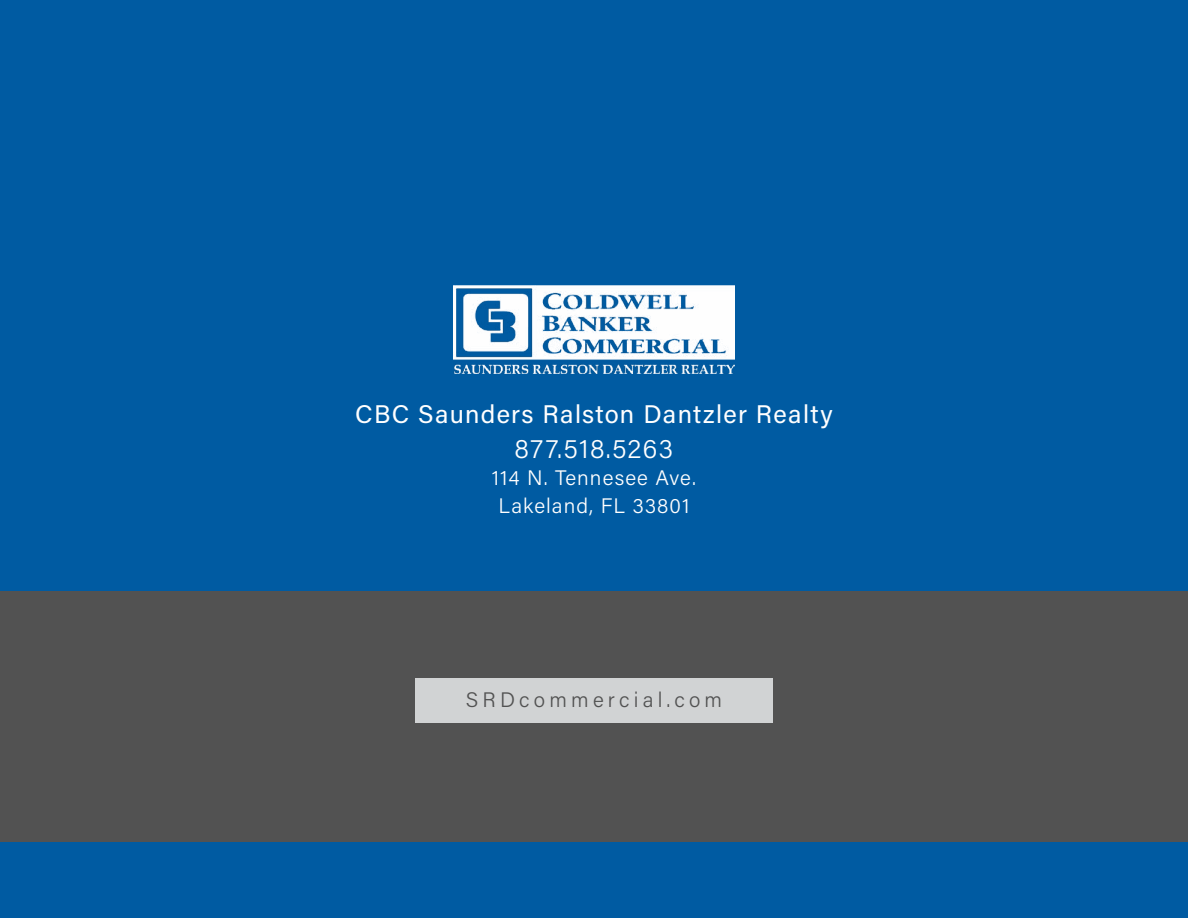
<style>
.page{position:relative;width:1188px;height:918px;background:#005ba2}
.page>*{position:absolute;margin:0;border:0;box-sizing:border-box;transform-origin:0 0}
.t1{font:300 27px "Acumin Pro";letter-spacing:.05em;color:#fff}
.t2{font:25.5px "Acumin Pro";letter-spacing:.05em;color:#fff}
.t3{font:300 21px/27.8px "Acumin Pro";letter-spacing:.05em;color:#fff;text-align:center}
.t4{font:300 21px "Acumin Pro";letter-spacing:.2em;color:#525252}
</style>
<div class="page">
<div style="left:0;top:591px;width:1188px;height:251px;background:#525252"></div>
<div style="left:415px;top:679px;width:358px;height:44px;background:#d1d3d4"></div>
<img style="left:453px;top:285px;width:282px;height:88px">
<p class="t2" style="left:355px;top:396px;width:479px">CBC Saunders Ralston Dantzler Realty</p>
<p class="t1" style="left:515px;top:430px;width:160px">877.518.5263</p>
<p class="t3" style="left:492px;top:463px;width:206px">114 N. Tennesee Ave.<br>Lakeland, FL 33801</p>
<p class="t4" style="left:466px;top:685px;width:258px">SRDcommercial.com</p>
</div>
